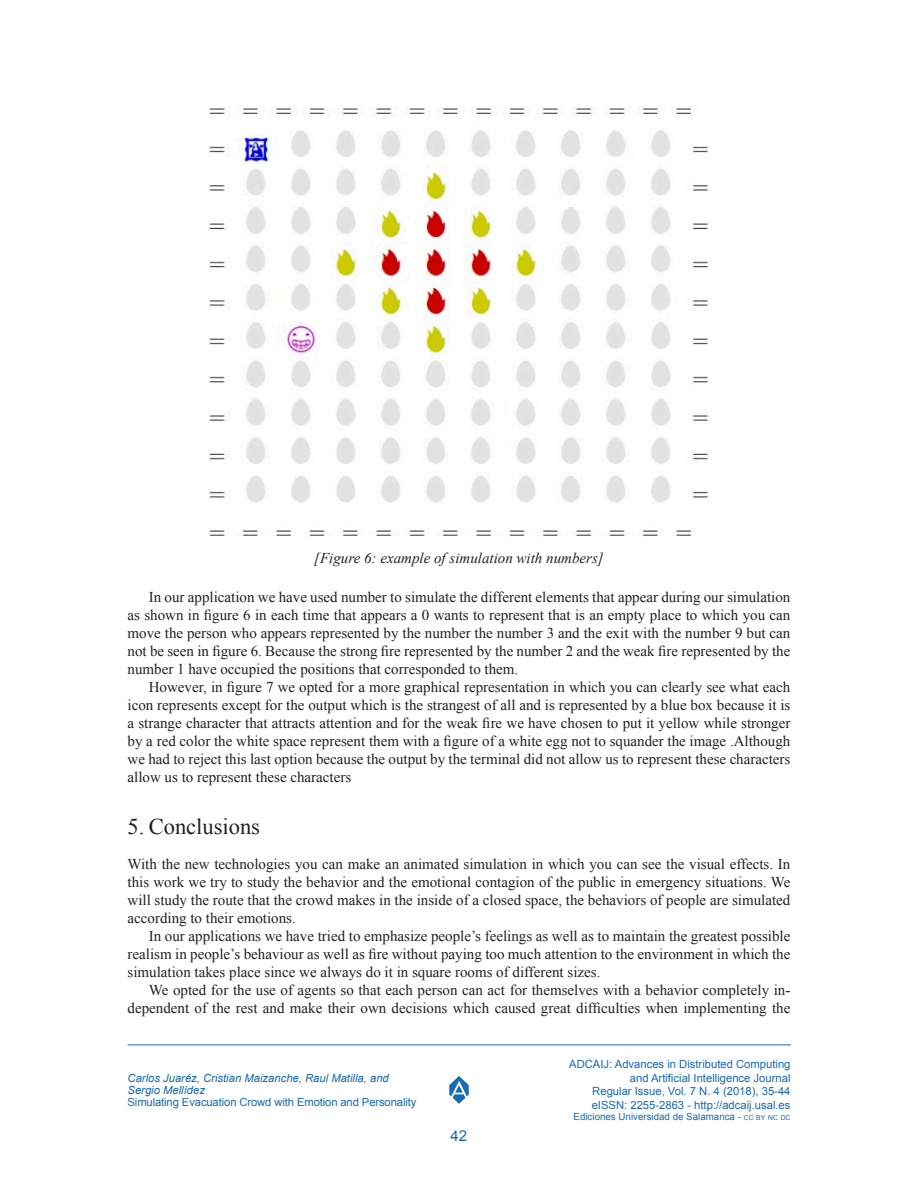
<style>
.page{position:relative;width:918px;height:1188px;background:#fff}
.page>*{position:absolute;margin:0;border:0;box-sizing:border-box;transform-origin:0 0}
._1Titulo{font:22.5px "Times New Roman";color:#231f20}
._5Texto{font:15px/18px "Times New Roman";color:#231f20;text-align:justify}
._5Texto1{font:15px/18px "Times New Roman";color:#231f20;text-align:justify}
._6PieFigura{font:italic 15px "Times New Roman";color:#231f20}
.t1{font:15px "Arial";color:#186ab2}
.t2{font:11.25px/13.5px "Arial";color:#186ab2;text-align:right}
.t3{font:italic 11.25px/12px "Arial";color:#186ab2}
.t4{font:9.75px "Arial";color:#186ab2}
.s1{font-size:6.9px}
</style>
<div class="page">
<svg style="left:449px;top:1076px;width:20px;height:28px"></svg>
<hr style="left:128px;top:1044px;width:663px;height:1px;background:#186ab2">
<img style="left:209px;top:106px;width:500px;height:430px">
<p class="_6PieFigura" style="left:314px;top:547px;width:291px">[Figure 6: example of simulation with numbers]</p>
<p class="_5Texto" style="left:128px;top:588px;width:664px;text-indent:21px">In our application we have used number to simulate the different elements that appear during our simulation as shown in figure 6 in each time that appears a 0 wants to represent that is an empty place to which you can move the person who appears represented by the number the number 3 and the exit with the number 9 but can not be seen in figure 6. Because the strong fire represented by the number 2 and the weak fire represented by the number 1 have occupied the positions that corresponded to them.</p>
<p class="_5Texto" style="left:128px;top:678px;width:664px;text-indent:21px">However, in figure 7 we opted for a more graphical representation in which you can clearly see what each icon represents except for the output which is the strangest of all and is represented by a blue box because it is a strange character that attracts attention and for the weak fire we have chosen to put it yellow while stronger by a red color the white space represent them with a figure of a white egg not to squander the image .Although we had to reject this last option because the output by the terminal did not allow us to represent these characters allow us to represent these characters</p>
<p class="_1Titulo" style="left:128px;top:812px;width:134px">5. Conclusions</p>
<p class="_5Texto1" style="left:128px;top:855px;width:664px">With the new technologies you can make an animated simulation in which you can see the visual effects. In this work we try to study the behavior and the emotional contagion of the public in emergency situations. We will study the route that the crowd makes in the inside of a closed space, the behaviors of people are simulated according to their emotions.</p>
<p class="_5Texto" style="left:128px;top:927px;width:664px;text-indent:21px">In our applications we have tried to emphasize people’s feelings as well as to maintain the greatest possible realism in people’s behaviour as well as fire without paying too much attention to the environment in which the simulation takes place since we always do it in square rooms of different sizes.</p>
<p class="_5Texto" style="left:128px;top:981px;width:664px;text-align:right">We opted for the use of agents so that each person can act for themselves with a behavior completely in&shy;dependent of the rest and make their own decisions which caused great difficulties when implementing the</p>
<p class="t3" style="left:128px;top:1072px;width:263px">Carlos Juaréz, Cristian Maizanche, Raul Matilla, and<br>Sergio Mellídez</p>
<p class="t2" style="left:128px;top:1095px;width:290px">Simulating Evacuation Crowd with Emotion and Personality</p>
<p class="t1" style="left:451px;top:1126px;width:18px">42</p>
<p class="t2" style="left:569px;top:1058px;width:223px">ADCAIJ: Advances in Distributed Computing and Artificial Intelligence Journal<br>Regular Issue, Vol. 7 N. 4 (2018), 35-44 eISSN: 2255-2863 - http://adcaij.usal.es</p>
<p class="t4" style="left:574px;top:1111px;width:218px">Ediciones Universidad de Salamanca - <span class="s1">CC BY NC DC</span></p>
</div>
